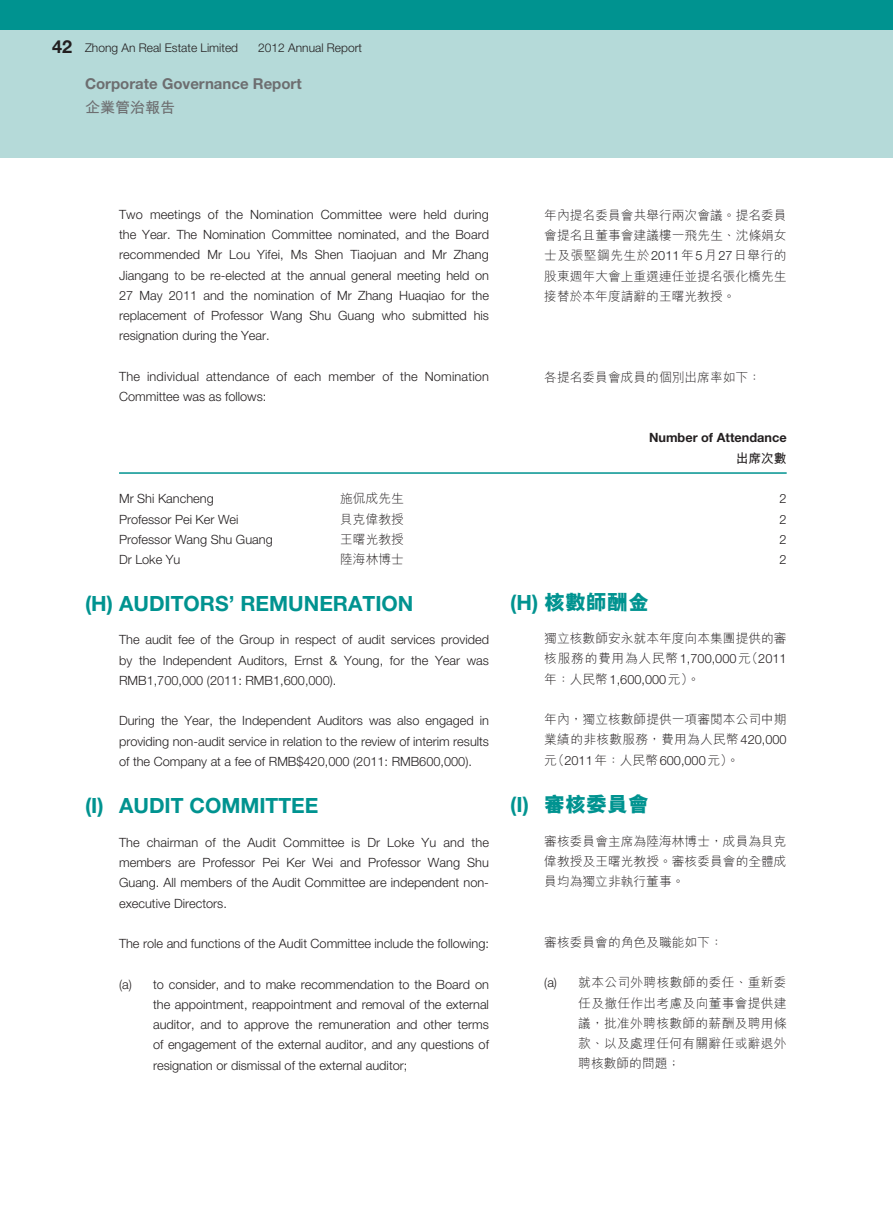
<style>
.page{position:relative;width:893px;height:1212px;background:#fff}
.page>*{position:absolute;margin:0;border:0;box-sizing:border-box;transform-origin:0 0}
.t1{font:700 21px "Helvetica Neue LT Std";color:#009390}
.t2{font:21px "M Hei HK Xbold B5 pc H";color:#009390}
.t3{font:700 15px "Helvetica Neue LT Std";color:#6d6e70}
.t4{font:15px "M Hei HK Bold B5 pc H";color:#6d6e70}
.t5{font:300 12.75px/20.2px "Helvetica Neue LT Std";color:#231f20;text-align:justify}
.t6{font:12.75px/20.2px "M Hei HK Light B5 pc H";color:#231f20;text-align:justify}
.t7{font:700 12.75px "Helvetica Neue LT Std";color:#231f20}
.t8{font:12.75px "M Hei HK Bold B5 pc H";color:#231f20}
.t9{font:300 12px "Helvetica Neue LT Std";color:#231f20}
.s1{font-weight:700;font-size:18px}
.s2{font-family:"Helvetica Neue LT Std";font-weight:300}
.s3{font-family:"Helvetica Neue LT Std";font-weight:700}
.s4{font-family:"M Hei HK Light B5 pc H";font-weight:400}
</style>
<div class="page">
<div style="left:0;top:0;width:893px;height:157px;background:#b5dad9"></div>
<div style="left:0;top:0;width:893px;height:30px;background:#009390"></div>
<hr style="left:119px;top:472px;width:668px;height:2px;background:#009390">
<p class="t9" style="left:52px;top:44px;width:187px"><span class="s1">42</span> Zhong An Real Estate Limited</p>
<p class="t9" style="left:258px;top:44px;width:105px">2012 Annual Report</p>
<p class="t3" style="left:85px;top:78px;width:218px">Corporate Governance Report</p>
<p class="t4" style="left:85px;top:101px;width:91px">企業管治報告</p>
<p class="t5" style="left:119px;top:206px;width:371px">Two meetings of the Nomination Committee were held during the Year. The Nomination Committee nominated, and the Board recommended Mr Lou Yifei, Ms Shen Tiaojuan and Mr Zhang Jiangang to be re-elected at the annual general meeting held on 27 May 2011 and the nomination of Mr Zhang Huaqiao for the replacement of Professor Wang Shu Guang who submitted his resignation during the Year.</p>
<p class="t5" style="left:119px;top:368px;width:371px">The individual attendance of each member of the Nomination<br>Committee was as follows:</p>
<p class="t6" style="left:544px;top:207px;width:244px">年內提名委員會共舉行兩次會議。提名委員會提名且董事會建議樓一飛先生、沈條娟女士及張堅鋼先生於<span class="s2">2011</span>年<span class="s2">5</span>月<span class="s2">27</span>日舉行的股東週年大會上重選連任並提名張化橋先生接替於本年度請辭的王曙光教授。</p>
<p class="t6" style="left:544px;top:369px;width:218px">各提名委員會成員的個別出席率如下：</p>
<p class="t7" style="left:649px;top:433px;width:139px">Number of Attendance</p>
<p class="t8" style="left:736px;top:453px;width:52px">出席次數</p>
<p class="t5" style="left:119px;top:490px;width:96px">Mr Shi Kancheng</p>
<p class="t6" style="left:340px;top:490px;width:65px">施侃成先生</p>
<p class="t5" style="left:780px;top:490px;width:9px">2</p>
<p class="t5" style="left:119px;top:510px;width:121px">Professor Pei Ker Wei</p>
<p class="t6" style="left:340px;top:510px;width:65px">貝克偉教授</p>
<p class="t5" style="left:780px;top:510px;width:9px">2</p>
<p class="t5" style="left:119px;top:531px;width:155px">Professor Wang Shu Guang</p>
<p class="t6" style="left:340px;top:531px;width:65px">王曙光教授</p>
<p class="t5" style="left:780px;top:531px;width:9px">2</p>
<p class="t5" style="left:119px;top:551px;width:63px">Dr Loke Yu</p>
<p class="t6" style="left:340px;top:551px;width:65px">陸海林博士</p>
<p class="t5" style="left:780px;top:551px;width:9px">2</p>
<h1 class="t1" style="left:85px;top:596px;width:330px">(H) AUDITORS’ REMUNERATION</h1>
<p class="t5" style="left:119px;top:631px;width:371px">The audit fee of the Group in respect of audit services provided by the Independent Auditors, Ernst &amp; Young, for the Year was RMB1,700,000 (2011: RMB1,600,000).</p>
<p class="t5" style="left:119px;top:712px;width:371px">During the Year, the Independent Auditors was also engaged in providing non-audit service in relation to the review of interim results of the Company at a fee of RMB$420,000 (2011: RMB600,000).</p>
<h1 class="t1" style="left:85px;top:798px;width:235px">(I) AUDIT COMMITTEE</h1>
<p class="t5" style="left:119px;top:834px;width:371px">The chairman of the Audit Committee is Dr Loke Yu and the members are Professor Pei Ker Wei and Professor Wang Shu Guang. All members of the Audit Committee are independent non&shy;executive Directors.</p>
<p class="t5" style="left:119px;top:935px;width:371px">The role and functions of the Audit Committee include the following:</p>
<p class="t5" style="left:153px;top:975px;width:337px;text-indent:-34px">(a) to consider, and to make recommendation to the Board on the appointment, reappointment and removal of the external auditor, and to approve the remuneration and other terms of engagement of the external auditor, and any questions of resignation or dismissal of the external auditor;</p>
<h1 class="t2" style="left:510px;top:594px;width:141px"><span class="s3">(H)</span> 核數師酬金</h1>
<p class="t6" style="left:544px;top:630px;width:244px">獨立核數師安永就本年度向本集團提供的審</p>
<p class="t5" style="left:544px;top:650px;width:244px"><span class="s4">核服務的費用為人民幣</span>1,700,000<span class="s4">元（</span>2011<span class="s4">年：人民幣</span>1,600,000<span class="s4">元）。</span></p>
<p class="t6" style="left:544px;top:711px;width:244px">年內，獨立核數師提供一項審閱本公司中期業績的非核數服務，費用為人民幣<span class="s2">420,000</span></p>
<p class="t5" style="left:544px;top:751px;width:196px"><span class="s4">元（</span>2011<span class="s4">年：人民幣</span>600,000<span class="s4">元）。</span></p>
<h1 class="t2" style="left:510px;top:796px;width:141px"><span class="s3">(I)</span> 審核委員會</h1>
<p class="t6" style="left:544px;top:832px;width:244px">審核委員會主席為陸海林博士，成員為貝克偉教授及王曙光教授。審核委員會的全體成員均為獨立非執行董事。</p>
<p class="t6" style="left:544px;top:933px;width:180px">審核委員會的角色及職能如下：</p>
<p class="t6" style="left:578px;top:974px;width:210px;text-indent:-34px"><span class="s2">(a)</span> 就本公司外聘核數師的委任、重新委任及撤任作出考慮及向董事會提供建議，批准外聘核數師的薪酬及聘用條款、以及處理任何有關辭任或辭退外聘核數師的問題；</p>
</div>
